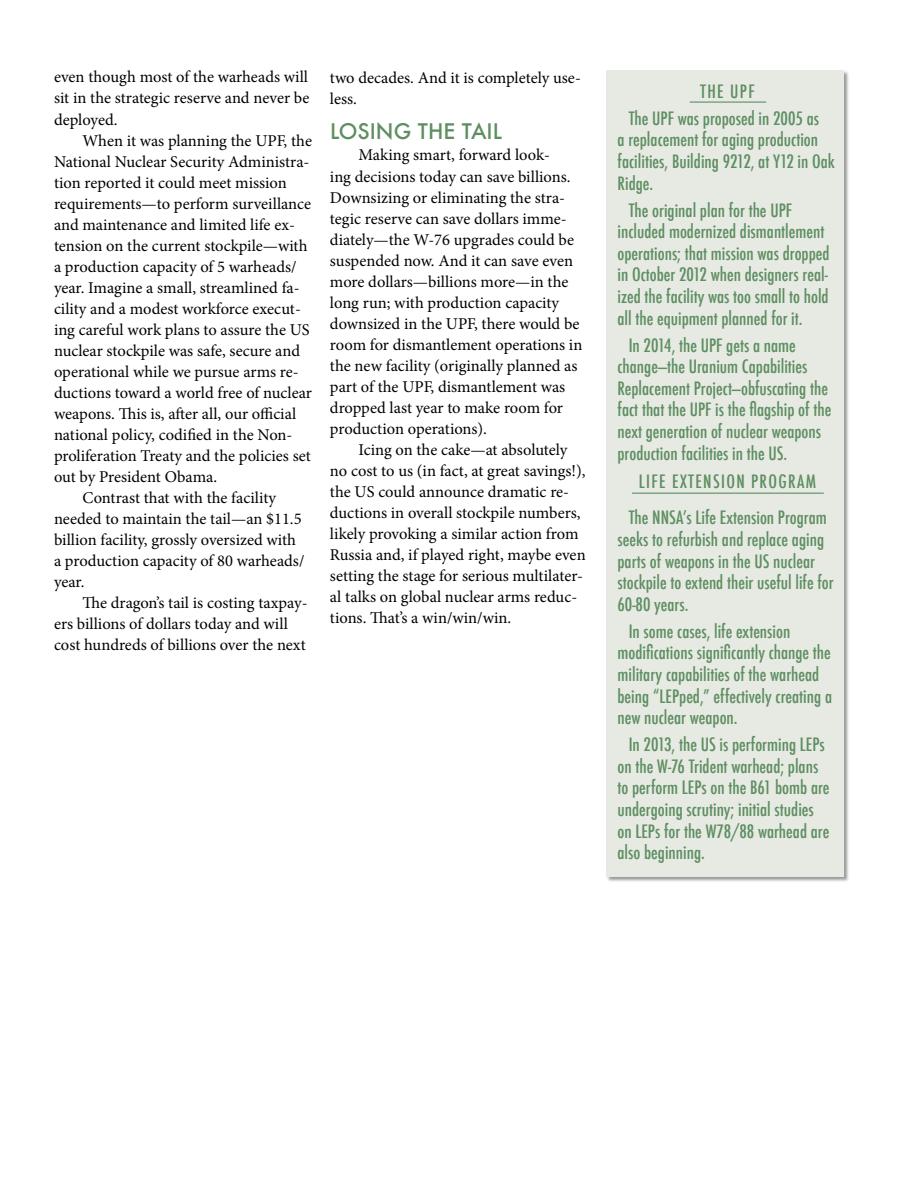
<style>
.page{position:relative;width:918px;height:1188px;background:#fff}
.page>*{position:absolute;margin:0;border:0;box-sizing:border-box;transform-origin:0 0}
.t1{font:500 21px "Futura";color:#5e8e61}
.t2{font:500 condensed 18px/21.6px "Futura";color:#5e8e61}
.t3{font:16.5px/21px "Minion Pro";color:#000}
</style>
<div class="page">
<div style="left:606px;top:70px;width:243px;height:813px;background:#000;opacity:.4"></div>
<div style="left:606px;top:70px;width:238px;height:807px;background:#e6eae3"></div>
<hr style="left:690px;top:102px;width:76px;height:1px;background:#5e8e61">
<hr style="left:632px;top:493px;width:192px;height:1px;background:#5e8e61">
<p class="t3" style="left:54px;top:67px;width:257px;text-align:justify">even though most of the warheads will sit in the strategic reserve and never be deployed.</p>
<p class="t3" style="left:82px;top:130px;width:231px">When it was planning the UPF, the</p>
<p class="t3" style="left:54px;top:151px;width:257px">National Nuclear Security Administra-</p>
<p class="t3" style="left:54px;top:172px;width:234px">tion reported it could meet mission</p>
<p class="t3" style="left:54px;top:193px;width:259px">requirements—to perform surveillance</p>
<p class="t3" style="left:54px;top:214px;width:243px">and maintenance and limited life ex-</p>
<p class="t3" style="left:54px;top:235px;width:255px">tension on the current stockpile—with</p>
<p class="t3" style="left:54px;top:256px;width:244px">a production capacity of 5 warheads/</p>
<p class="t3" style="left:54px;top:277px;width:247px">year. Imagine a small, streamlined fa-</p>
<p class="t3" style="left:54px;top:298px;width:248px">cility and a modest workforce execut-</p>
<p class="t3" style="left:54px;top:319px;width:257px">ing careful work plans to assure the US</p>
<p class="t3" style="left:54px;top:340px;width:248px">nuclear stockpile was safe, secure and</p>
<p class="t3" style="left:54px;top:361px;width:246px">operational while we pursue arms re-</p>
<p class="t3" style="left:54px;top:382px;width:260px">ductions toward a world free of nuclear</p>
<p class="t3" style="left:54px;top:403px;width:244px">weapons. This is, after all, our official</p>
<p class="t3" style="left:54px;top:424px;width:240px">national policy, codified in the Non-</p>
<p class="t3" style="left:54px;top:445px;width:259px">proliferation Treaty and the policies set</p>
<p class="t3" style="left:54px;top:466px;width:165px">out by President Obama.</p>
<p class="t3" style="left:82px;top:487px;width:195px">Contrast that with the facility</p>
<p class="t3" style="left:54px;top:508px;width:249px">needed to maintain the tail—an $11.5</p>
<p class="t3" style="left:54px;top:529px;width:244px">billion facility, grossly oversized with</p>
<p class="t3" style="left:54px;top:550px;width:252px">a production capacity of 80 warheads/</p>
<p class="t3" style="left:54px;top:571px;width:32px">year.</p>
<p class="t3" style="left:82px;top:592px;width:227px">The dragon’s tail is costing taxpay-</p>
<p class="t3" style="left:54px;top:613px;width:235px">ers billions of dollars today and will</p>
<p class="t3" style="left:54px;top:634px;width:253px">cost hundreds of billions over the next</p>
<p class="t3" style="left:330px;top:67px;width:252px">two decades. And it is completely use&shy;less.</p>
<p class="t1" style="left:330px;top:117px;width:174px">LOSING THE TAIL</p>
<p class="t3" style="left:330px;top:145px;width:254px;text-indent:28px">Making smart, forward look-<br>ing decisions today can save billions.<br>Downsizing or eliminating the stra&shy;tegic reserve can save dollars imme&shy;diately—the W-76 upgrades could be suspended now. And it can save even more dollars—billions more—in the long run; with production capacity downsized in the UPF, there would be room for dismantlement operations in the new facility (originally planned as part of the UPF, dismantlement was dropped last year to make room for production operations).</p>
<p class="t3" style="left:330px;top:439px;width:257px;text-indent:28px">Icing on the cake—at absolutely no cost to us (in fact, at great savings!), the US could announce dramatic re&shy;ductions in overall stockpile numbers, likely provoking a similar action from Russia and, if played right, maybe even setting the stage for serious multilater&shy;al talks on global nuclear arms reduc&shy;tions. That’s a win/win/win.</p>
<p class="t2" style="left:629px;top:78px;width:192px;line-height:27px;text-align:center">THE UPF<br>The UPF was proposed in 2005 as</p>
<p class="t2" style="left:618px;top:129px;width:219px">a replacement for aging production facilities, Building 9212, at Y12 in Oak<br>Ridge.</p>
<p class="t2" style="left:618px;top:199px;width:214px;text-indent:11px">The original plan for the UPF included modernized dismantlement operations; that mission was dropped in October 2012 when designers real&shy;ized the facility was too small to hold all the equipment planned for it.</p>
<p class="t2" style="left:618px;top:334px;width:215px;text-indent:11px">In 2014, the UPF gets a name change—the Uranium Capabilities Replacement Project—obfuscating the fact that the UPF is the flagship of the next generation of nuclear weapons production facilities in the US.</p>
<p class="t2" style="left:629px;top:464px;width:200px;line-height:36px;text-align:center">Life Extension Program<br>The NNSA’s Life Extension Program</p>
<p class="t2" style="left:618px;top:529px;width:218px">seeks to refurbish and replace aging parts of weapons in the US nuclear stockpile to extend their useful life for<br>60-80 years.</p>
<p class="t2" style="left:618px;top:621px;width:216px;text-indent:11px">In some cases, life extension modifications significantly change the military capabilities of the warhead being “LEPped,” effectively creating a new nuclear weapon.</p>
<p class="t2" style="left:618px;top:734px;width:214px;text-indent:11px">In 2013, the US is performing LEPs on the W-76 Trident warhead; plans to perform LEPs on the B61 bomb are undergoing scrutiny; initial studies on LEPs for the W78/88 warhead are also beginning.</p>
</div>
